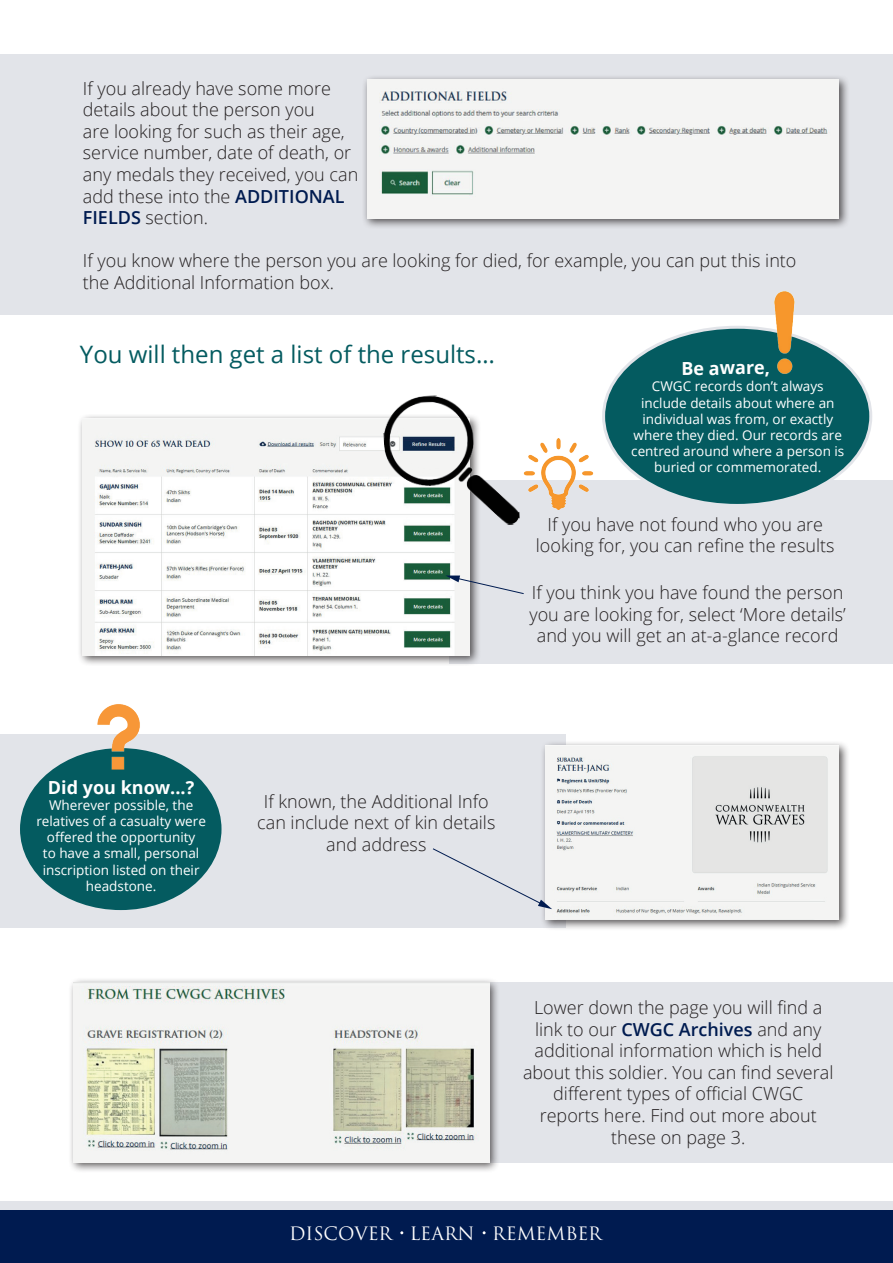
<style>
.page{position:relative;width:893px;height:1263px;background:#fff}
.page>*{position:absolute;margin:0;border:0;box-sizing:border-box;transform-origin:0 0}
.t1{font:24px "Open Sans";color:#045b60}
.t2{font:300 18px/21.6px "Open Sans";color:#231f20;text-align:center}
.t3{font:700 18px "Open Sans";color:#fff}
.t4{font:18px "Trajan Pro 3";color:#fff}
.t5{font:13.5px/16.2px "Open Sans";color:#fff;text-align:center}
.s1{font-weight:600;color:#001b50}
</style>
<div class="page">
<div style="left:426px;top:982px;width:467px;height:180px;background:#e2e4e9"></div>
<div style="left:0;top:734px;width:566px;height:193px;background:#e2e4e9"></div>
<div style="left:450px;top:481px;width:443px;height:183px;background:#e2e4e9"></div>
<div style="left:0;top:54px;width:893px;height:261px;background:#e2e4e9"></div>
<div style="left:0;top:1209px;width:893px;height:54px;background:#001b50"></div>
<div style="left:0;top:1201px;width:893px;height:9px;background:#e2e4e9"></div>
<div style="left:362px;top:74px;width:488px;height:155px;background:#231f20;opacity:.75"></div>
<img style="left:367px;top:79px;width:472px;height:139px">
<div style="left:78px;top:414px;width:403px;height:252px;background:#231f20;opacity:.75"></div>
<img style="left:83px;top:419px;width:387px;height:236px">
<div style="left:540px;top:740px;width:310px;height:191px;background:#231f20;opacity:.75"></div>
<img style="left:546px;top:745px;width:293px;height:174px">
<img style="left:382px;top:395px;width:138px;height:134px">
<div style="left:68px;top:977px;width:432px;height:196px;background:#231f20;opacity:.75"></div>
<img style="left:73px;top:982px;width:416px;height:180px">
<svg style="left:445px;top:575px;width:79px;height:19px"></svg>
<svg style="left:432px;top:848px;width:120px;height:61px"></svg>
<img style="left:523px;top:439px;width:70px;height:70px">
<div style="left:604px;top:327px;width:267px;height:178px;background:#045b60;border-radius:50%"></div>
<img style="left:768px;top:291px;width:36px;height:83px">
<div style="left:19px;top:747px;width:204px;height:164px;background:#045b60;border-radius:50%"></div>
<img style="left:84px;top:704px;width:71px;height:65px">
<p class="t2" style="left:83px;top:77px;width:277px;text-align:left">If you already have some more details about the person you<br>are looking for such as their age, service number, date of death, or any medals they received, you can add these into the <span class="s1">ADDITIONAL<br>FIELDS</span> section.</p>
<p class="t2" style="left:83px;top:250px;width:715px;text-align:left">If you know where the person you are looking for died, for example, you can put this into the Additional Information box.</p>
<h1 class="t1" style="left:80px;top:338px;width:416px">You will then get a list of the results…</h1>
<p class="t3" style="left:681px;top:355px;width:90px">Be aware,</p>
<p class="t5" style="left:631px;top:378px;width:215px">CWGC records don’t always include details about where an individual was from, or exactly where they died. Our records are centred around where a person is buried or commemorated.</p>
<p class="t2" style="left:536px;top:513px;width:300px">If you have not found who you are looking for, you can refine the results</p>
<p class="t2" style="left:529px;top:581px;width:318px">If you think you have found the person you are looking for, select ‘More details’ and you will get an at-a-glance record</p>
<p class="t3" style="left:48px;top:774px;width:148px">Did you know...?</p>
<p class="t5" style="left:36px;top:796px;width:171px">Wherever possible, the relatives of a casualty were offered the opportunity<br>to have a small, personal inscription listed on their headstone.</p>
<p class="t2" style="left:257px;top:790px;width:240px">If known, the Additional Info can include next of kin details and address</p>
<p class="t2" style="left:523px;top:996px;width:312px">Lower down the page you will find a link to our <span class="s1">CWGC Archives</span> and any additional information which is held about this soldier. You can find several different types of official CWGC reports here. Find out more about these on page 3.</p>
<p class="t4" style="left:289px;top:1221px;width:314px">DISCOVER LEARN REMEMBER</p>
</div>
